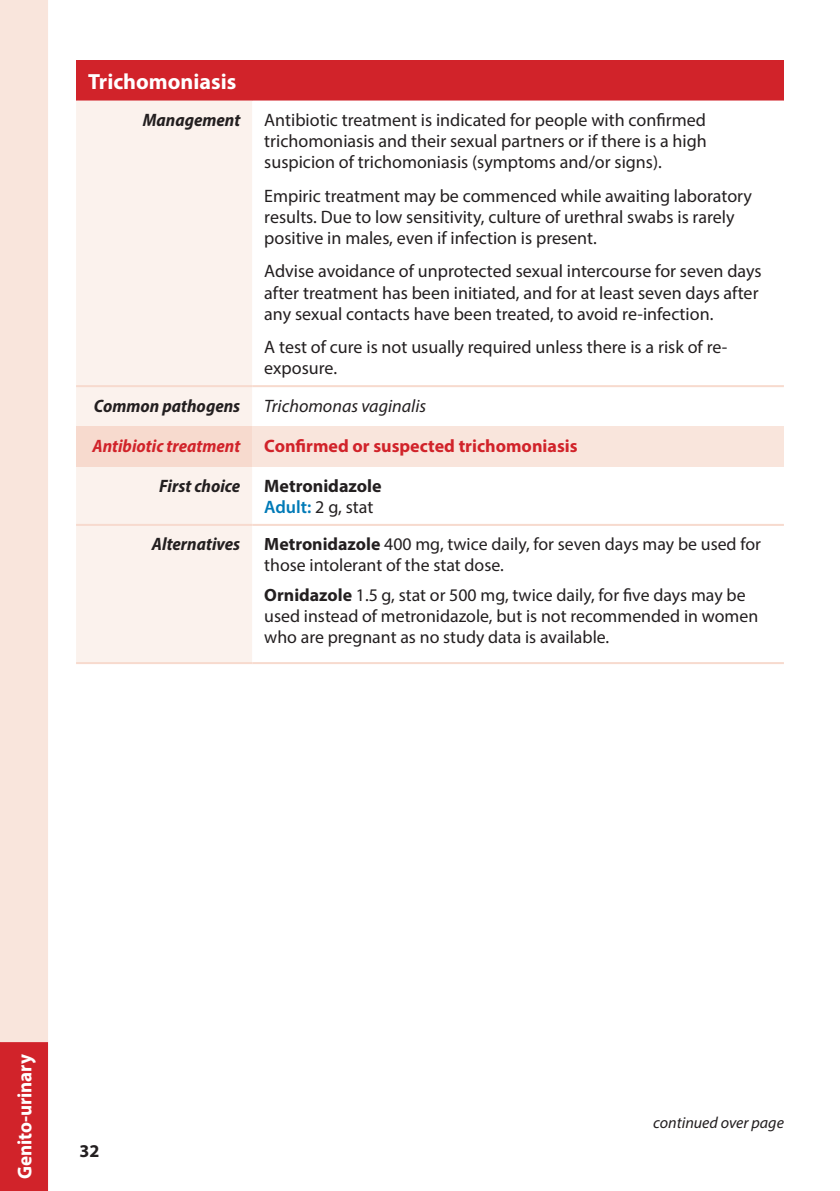
<style>
.page{position:relative;width:840px;height:1191px;background:#fff}
.page>*{position:absolute;margin:0;border:0;box-sizing:border-box;transform-origin:0 0}
.Condition{font:700 22px "Myriad Pro";color:#fff}
.t1{font:700 20px "Myriad Pro";letter-spacing:-.005em;color:#fff;scale:.95 1}
.Body{font:18px/21.2px "Myriad Pro";color:#231f20}
.Row_Heading{font:italic 700 semi-condensed 18px "Myriad Pro";color:#231f20}
.Row_Heading-2{font:700 18px "Myriad Pro";color:#d1232a}
.Body-2{font:italic 18px "Myriad Pro";color:#231f20}
.Row_Heading-3{font:italic 700 semi-condensed 18px "Myriad Pro";color:#d1232a}
.Body-3{font:700 18px "Myriad Pro";color:#231f20}
.Body-4{font:17.8px/21.2px "Myriad Pro";color:#231f20}
.Row_Heading-4{font:italic 16px "Myriad Pro";color:#231f20}
.s1{font-weight:600;color:#007ab7}
.s2{font-weight:700}
</style>
<div class="page">
<div style="left:76px;top:60px;width:707px;height:40px;background:#d1232a"></div>
<div style="left:76px;top:100px;width:176px;height:562px;background:#fbf2ed"></div>
<div style="left:76px;top:426px;width:176px;height:40px;background:#f7dace"></div>
<div style="left:252px;top:426px;width:531px;height:40px;background:#f9e5dc"></div>
<hr style="left:76px;top:662px;width:176px;height:2px;background:#f7dace">
<hr style="left:252px;top:662px;width:531px;height:2px;background:#f7dace">
<hr style="left:76px;top:524px;width:176px;height:2px;background:#f7dace">
<hr style="left:252px;top:524px;width:531px;height:2px;background:#f7dace">
<hr style="left:76px;top:385px;width:176px;height:2px;background:#f7dace">
<hr style="left:252px;top:385px;width:531px;height:2px;background:#f7dace">
<div style="left:0;top:0;width:48px;height:1042px;background:#f9e5dc"></div>
<div style="left:0;top:1042px;width:48px;height:149px;background:#d1232a"></div>
<p class="Condition" style="left:88px;top:67px;width:150px">Trichomoniasis</p>
<p class="Row_Heading" style="left:143px;top:108px;width:99px">Management</p>
<p class="Body" style="left:264px;top:109px;width:444px;text-align:justify">Antibiotic treatment is indicated for people with confirmed trichomoniasis and their sexual partners or if there is a high suspicion of trichomoniasis (symptoms and/or signs).</p>
<p class="Body" style="left:264px;top:185px;width:489px">Empiric treatment may be commenced while awaiting laboratory results. Due to low sensitivity, culture of urethral swabs is rarely positive in males, even if infection is present.</p>
<p class="Body" style="left:264px;top:260px;width:498px">Advise avoidance of unprotected sexual intercourse for seven days after treatment has been initiated, and for at least seven days after any sexual contacts have been treated, to avoid re-infection.</p>
<p class="Body" style="left:264px;top:336px;width:464px">A test of cure is not usually required unless there is a risk of re&shy;exposure.</p>
<p class="Row_Heading" style="left:94px;top:394px;width:148px">Common pathogens</p>
<p class="Body-2" style="left:264px;top:394px;width:163px">Trichomonas vaginalis</p>
<p class="Row_Heading-3" style="left:92px;top:434px;width:149px">Antibiotic treatment</p>
<p class="Row_Heading-2" style="left:264px;top:434px;width:315px">Confirmed or suspected trichomoniasis</p>
<p class="Row_Heading" style="left:159px;top:474px;width:82px">First choice</p>
<p class="Body-3" style="left:264px;top:474px;width:119px">Metronidazole</p>
<p class="Body" style="left:264px;top:496px;width:110px"><span class="s1">Adult:</span> 2 g, stat</p>
<p class="Row_Heading" style="left:152px;top:533px;width:90px">Alternatives</p>
<p class="Body-4" style="left:264px;top:533px;width:498px"><span class="s2">Metronidazole</span> 400 mg, twice daily, for seven days may be used for those intolerant of the stat dose.</p>
<p class="Body-4" style="left:264px;top:584px;width:495px"><span class="s2">Ornidazole</span> 1.5 g, stat or 500 mg, twice daily, for five days may be used instead of metronidazole, but is not recommended in women who are pregnant as no study data is available.</p>
<p class="t1" style="left:12px;top:1178px;width:133px;rotate:-90deg">Genito-urinary</p>
<p class="Body-3" style="left:80px;top:1139px;width:21px">32</p>
<p class="Row_Heading-4" style="left:652px;top:1112px;width:132px">continued over page</p>
</div>
